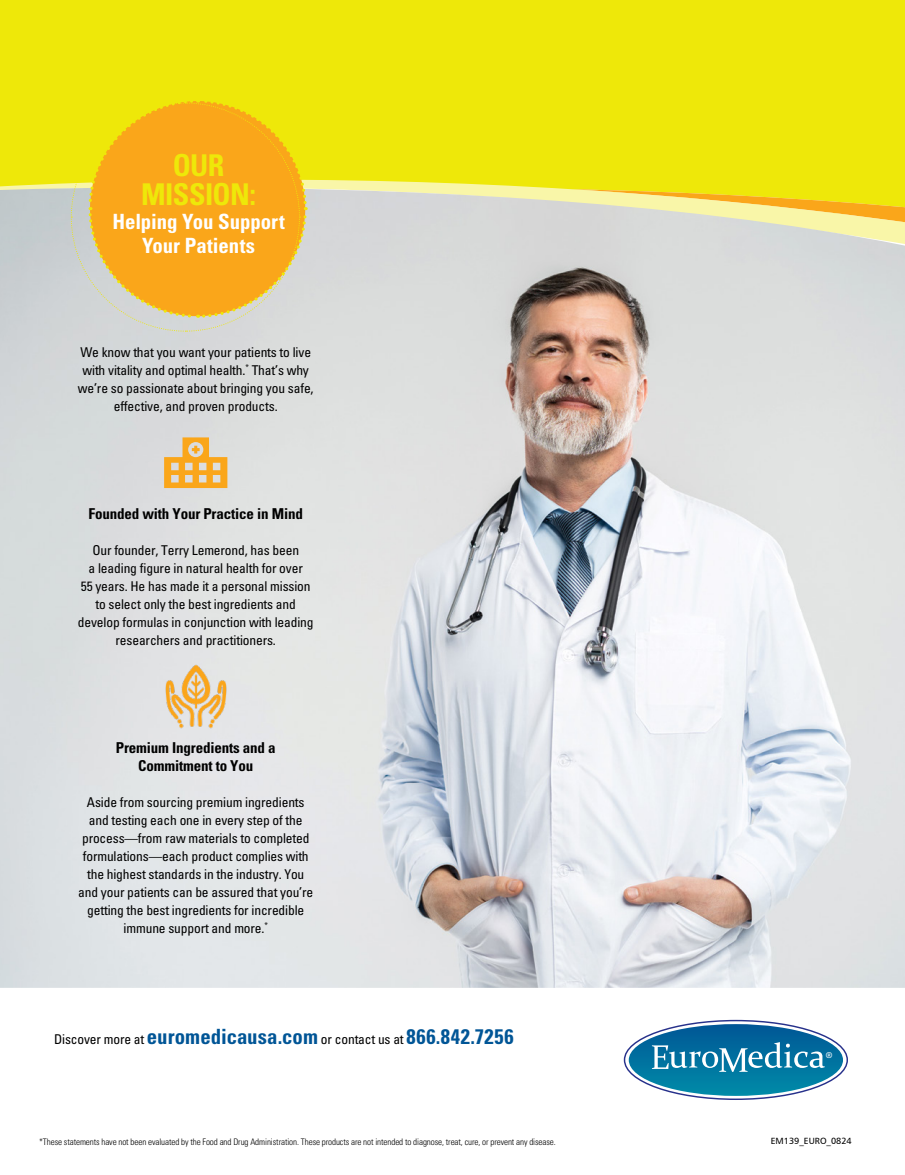
<style>
.page{position:relative;width:905px;height:1175px;background:#fff}
.page>*{position:absolute;margin:0;border:0;box-sizing:border-box;transform-origin:0 0}
.t1{font:700 condensed 30px/28.5px "Univers LT Pro";letter-spacing:-.02em;color:#eee809;text-align:center}
.t2{font:700 condensed 21px "Univers LT Pro";letter-spacing:.005em;color:#005596}
.t3{font:700 condensed 21px/24px "Univers LT Pro";color:#fff;text-align:center}
.t4{font:17.25px "Constantia";color:#fff}
.t5{font:700 condensed 15px/18px "Univers LT Pro";letter-spacing:-.01em;color:#000;text-align:center}
.t6{font:condensed 13.5px/18px "Univers LT Pro";letter-spacing:-.01em;color:#000;text-align:center}
.t7{font:300 condensed 9px "Univers LT Pro";letter-spacing:-.01em;color:#000}
.t8{font:9px "Humanist 777 BT Roman B";color:#000}
.s1{font-weight:400;font-size:13.5px;color:#000}
</style>
<div class="page">
<div style="left:0;top:0;width:904px;height:1174px;background:#eee809"></div>
<div style="left:0;top:987px;width:904px;height:187px;background:#fff"></div>
<img style="left:0;top:187px;width:904px;height:800px">
<div style="left:880px;top:337px;width:24px;height:494px;background:#e1e2e2"></div>
<svg style="left:70px;top:101px;width:238px;height:231px;background:#f0b93e"></svg>
<svg style="left:164px;top:437px;width:63px;height:51px;background:#edbc6b"></svg>
<img style="left:158px;top:658px;width:76px;height:78px">
<svg style="left:624px;top:1020px;width:223px;height:79px"></svg>
<svg style="left:628px;top:1024px;width:215px;height:71px;background:#4494b7"></svg>
<h1 class="t1" style="left:141px;top:151px;width:116px">OUR<br>MISSION:</h1>
<h2 class="t3" style="left:112px;top:209px;width:174px">Helping You Support<br>Your Patients</h2>
<p class="t6" style="left:78px;top:342px;width:237px">We know that you want your patients to live with vitality and optimal health.<sup>*</sup> That’s why we’re so passionate about bringing you safe, effective, and proven products.</p>
<p class="t5" style="left:89px;top:504px;width:216px">Founded with Your Practice in Mind</p>
<p class="t6" style="left:78px;top:540px;width:237px">Our founder, Terry Lemerond, has been<br>a leading figure in natural health for over<br>55 years. He has made it a personal mission to select only the best ingredients and develop formulas in conjunction with leading researchers and practitioners.</p>
<p class="t5" style="left:116px;top:738px;width:161px">Premium Ingredients and a<br>Commitment to You</p>
<p class="t6" style="left:78px;top:792px;width:236px">Aside from sourcing premium ingredients and testing each one in every step of the process—from raw materials to completed formulations—each product complies with the highest standards in the industry. You and your patients can be assured that you’re getting the best ingredients for incredible immune support and more.<sup>*</sup></p>
<h2 class="t2" style="left:54px;top:1023px;width:461px"><span class="s1">Discover more at</span> euromedicausa.com <span class="s1">or contact us at</span> 866.842.7256</h2>
<p class="t7" style="left:39px;top:1135px;width:518px">*These statements have not been evaluated by the Food and Drug Administration. These products are not intended to diagnose, treat, cure, or prevent any disease.</p>
<p class="t4" style="left:825px;top:1046px;width:9px">®</p>
<p class="t8" style="left:770px;top:1134px;width:82px">EM139_EURO_0824</p>
</div>
